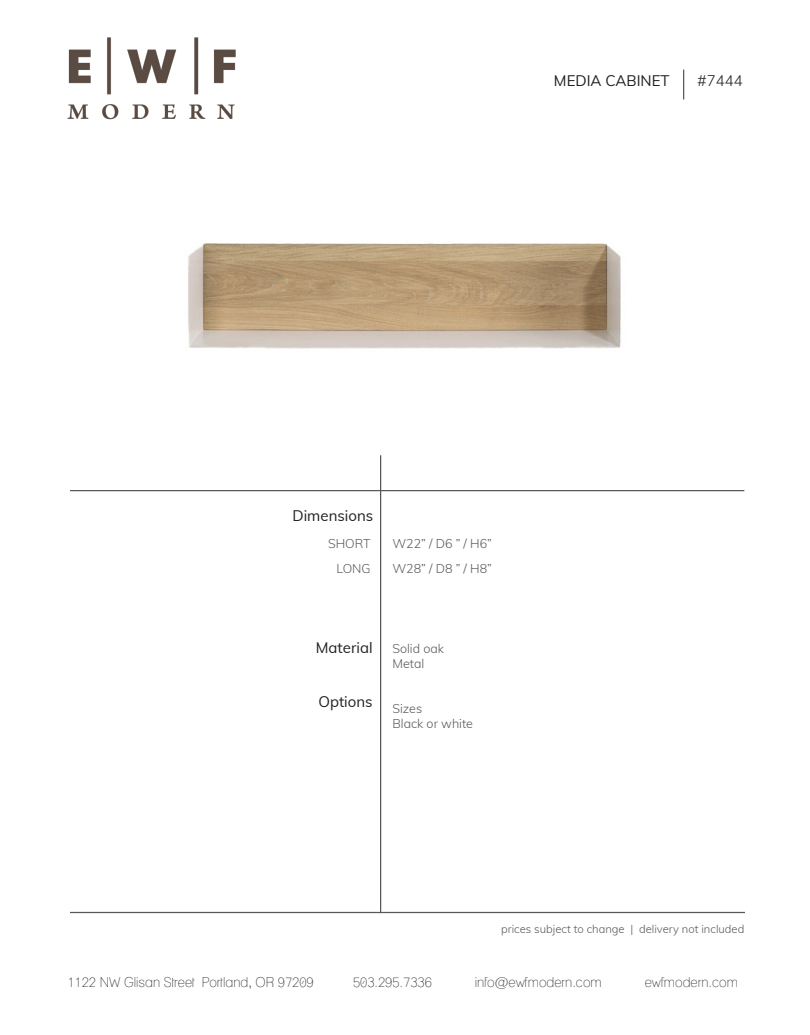
<style>
.page{position:relative;width:810px;height:1035px;background:#fff}
.page>*{position:absolute;margin:0;border:0;box-sizing:border-box;transform-origin:0 0}
.t1{font:15px "Muli";color:#231f20}
.t2{font:300 15px "Muli";color:#231f20}
.t3{font:condensed 13.75px "Lane";color:#231f20}
.t4{font:300 12.5px "Muli";color:#58595b}
.t5{font:300 11.25px "Muli";color:#58595b}
</style>
<div class="page">
<img style="left:68px;top:37px;width:168px;height:83px">
<hr style="left:70px;top:912px;width:675px;height:1px;background:#58595b">
<hr style="left:70px;top:490px;width:674px;height:1px;background:#58595b">
<hr style="left:380px;top:455px;width:1px;height:458px;background:#58595b">
<svg style="left:683px;top:70px;width:1px;height:29px"></svg>
<img style="left:188px;top:243px;width:433px;height:106px">
<p class="t1" style="left:554px;top:70px;width:117px">MEDIA CABINET</p>
<p class="t2" style="left:698px;top:70px;width:47px">#7444</p>
<p class="t1" style="left:293px;top:505px;width:82px">Dimensions</p>
<p class="t4" style="left:328px;top:534px;width:44px">SHORT</p>
<p class="t4" style="left:336px;top:559px;width:36px">LONG</p>
<p class="t4" style="left:392px;top:534px;width:101px">W22” / D6 ” / H6”</p>
<p class="t4" style="left:392px;top:559px;width:101px">W28” / D8 ” / H8”</p>
<p class="t1" style="left:316px;top:637px;width:58px">Material</p>
<p class="t1" style="left:318px;top:691px;width:56px">Options</p>
<p class="t4" style="left:392px;top:639px;width:53px">Solid oak</p>
<p class="t4" style="left:392px;top:654px;width:33px">Metal</p>
<p class="t4" style="left:392px;top:699px;width:31px">Sizes</p>
<p class="t4" style="left:392px;top:714px;width:82px">Black or white</p>
<p class="t5" style="left:501px;top:921px;width:245px">prices subject to change | delivery not included</p>
<p class="t3" style="left:68px;top:974px;width:248px">1122 NW Glisan Street Portland, OR 97209</p>
<p class="t3" style="left:353px;top:974px;width:80px">503.295.7336</p>
<p class="t3" style="left:475px;top:974px;width:129px">info@ewfmodern.com</p>
<p class="t3" style="left:645px;top:974px;width:95px">ewfmodern.com</p>
</div>
